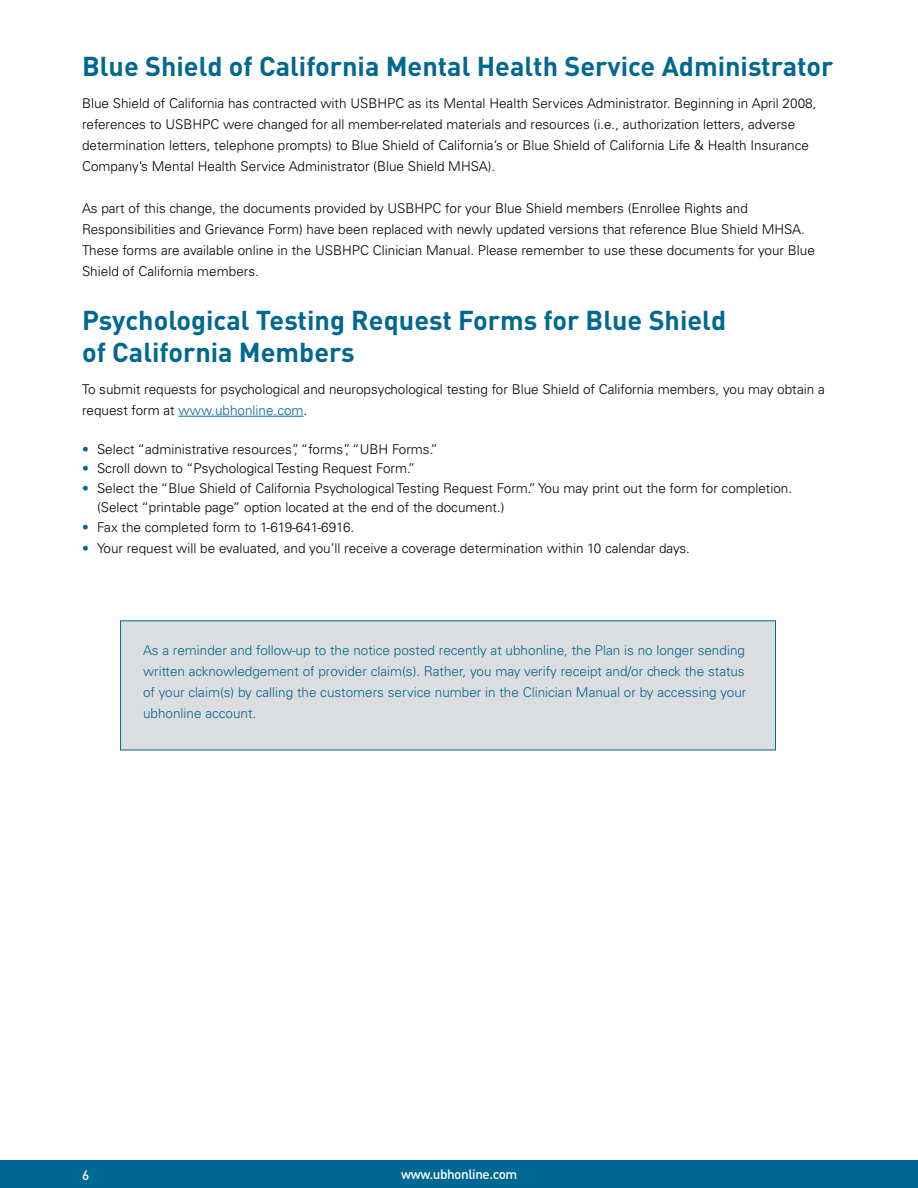
<style>
.page{position:relative;width:918px;height:1188px;background:#fff}
.page>*{position:absolute;margin:0;border:0;box-sizing:border-box;transform-origin:0 0}
.t1{font:700 27px/32.4px "DIN";color:#006892}
.t2{font:300 13.5px/21px "Univers LT Std";color:#000}
.t3{font:300 13.5px/21px "Univers LT Std";color:#006892}
.t4{font:500 13.5px "DIN";letter-spacing:-.03em;color:#fff}
.s1{color:#006892}
</style>
<div class="page">
<hr style="left:179px;top:416px;width:125px;height:1px;background:#006892">
<div style="left:0;top:1160px;width:918px;height:28px;background:#006892"></div>
<div style="left:121px;top:621px;width:655px;height:129px;background:#dcddde"></div>
<h1 class="t1" style="left:82px;top:49px;width:753px">Blue Shield of California Mental Health Service Administrator</h1>
<p class="t2" style="left:82px;top:93px;width:736px">Blue Shield of California has contracted with USBHPC as its Mental Health Services Administrator. Beginning in April 2008, references to USBHPC were changed for all member-related materials and resources (i.e., authorization letters, adverse determination letters, telephone prompts) to Blue Shield of California’s or Blue Shield of California Life &amp; Health Insurance Company’s Mental Health Service Administrator (Blue Shield MHSA).</p>
<p class="t2" style="left:82px;top:198px;width:734px">As part of this change, the documents provided by USBHPC for your Blue Shield members (Enrollee Rights and Responsibilities and Grievance Form) have been replaced with newly updated versions that reference Blue Shield MHSA.<br>These forms are available online in the USBHPC Clinician Manual. Please remember to use these documents for your Blue Shield of California members.</p>
<h1 class="t1" style="left:82px;top:303px;width:646px">Psychological Testing Request Forms for Blue Shield of California Members</h1>
<p class="t2" style="left:82px;top:379px;width:744px">To submit requests for psychological and neuropsychological testing for Blue Shield of California members, you may obtain a request form at <span class="s1">www.ubhonline.com</span>.</p>
<p class="t2" style="left:82px;top:439px;width:357px"><span class="s1">•</span> Select “administrative resources”, “forms”, “UBH Forms.”</p>
<p class="t2" style="left:82px;top:458px;width:335px"><span class="s1">•</span> Scroll down to “Psychological Testing Request Form.”</p>
<p class="t2" style="left:97px;top:478px;width:697px;line-height:19.5px;text-indent:-15px"><span class="s1">•</span> Select the “Blue Shield of California Psychological Testing Request Form.” You may print out the form for completion. (Select “printable page” option located at the end of the document.)</p>
<p class="t2" style="left:82px;top:517px;width:274px"><span class="s1">•</span> Fax the completed form to 1-619-641-6916.</p>
<p class="t2" style="left:82px;top:538px;width:609px"><span class="s1">•</span> Your request will be evaluated, and you’ll receive a coverage determination within 10 calendar days.</p>
<p class="t3" style="left:143px;top:640px;width:605px">As a reminder and follow-up to the notice posted recently at ubhonline, the Plan is no longer sending written acknowledgement of provider claim(s). Rather, you may verify receipt and/or check the status of your claim(s) by calling the customers service number in the Clinician Manual or by accessing your ubhonline account.</p>
<p class="t4" style="left:82px;top:1166px;width:9px">6</p>
<p class="t4" style="left:401px;top:1166px;width:118px">www.ubhonline.com</p>
</div>
